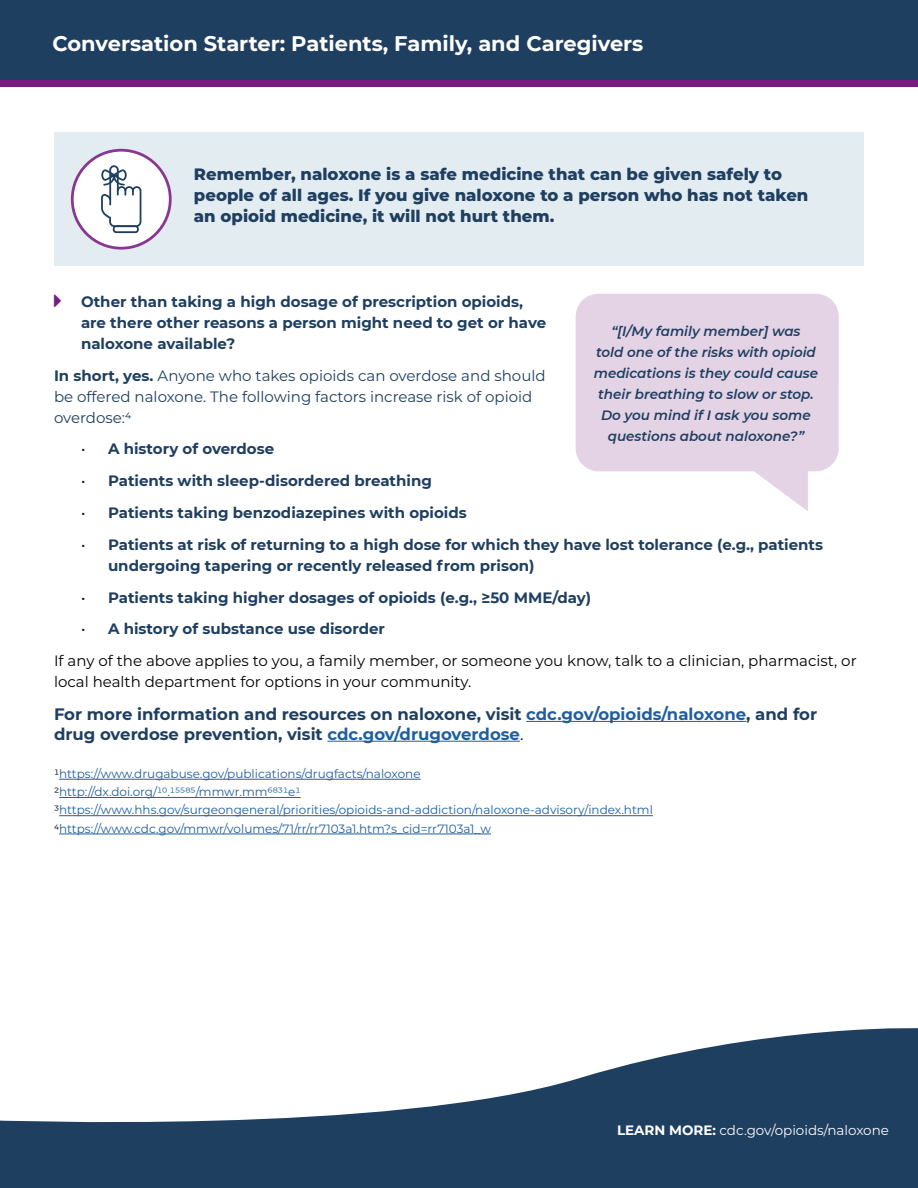
<style>
.page{position:relative;width:918px;height:1188px;background:#fff}
.page>*{position:absolute;margin:0;border:0;box-sizing:border-box;transform-origin:0 0}
.t1{font:700 21px "Montserrat";color:#fff}
.t2{font:800 16.5px/21px "Montserrat";color:#1f3f61}
.t3{font:700 16.5px/19.8px "Montserrat";color:#1f3f61}
.t4{font:700 15px/21px "Montserrat";color:#1f3f61}
.t5{font:15px/21px "Montserrat";color:#000}
.t6{font:15px/21px "Montserrat";color:#1f3f61}
.t7{font:15px "Arrowstfb";color:#781d7e}
.t8{font:italic 600 13.5px/21px "Montserrat";color:#1f3f61;text-align:center}
.t9{font:13.5px "Montserrat";color:#fafbfd}
.t10{font:12px/18.3px "Montserrat";color:#215e9e}
.s1{font-weight:700}
.s2{font-weight:400;color:#000}
.s3{color:#215e9e}
.s4{color:#000}
.s5{font-weight:700;color:#fff}
</style>
<div class="page">
<div style="left:0;top:0;width:918px;height:80px;background:#1f3f61"></div>
<div style="left:0;top:80px;width:918px;height:7px;background:#781d7e"></div>
<div style="left:54px;top:132px;width:810px;height:133px;background:#e3ecf1"></div>
<div style="left:72px;top:150px;width:98px;height:98px;background:#fff;border-radius:50%"></div>
<svg style="left:101px;top:165px;width:40px;height:68px"></svg>
<div style="left:71px;top:149px;width:101px;height:101px;border:3px solid #893793;border-radius:50%"></div>
<svg style="left:0;top:1028px;width:918px;height:160px;fill:#1f3f61"></svg>
<hr style="left:526px;top:721px;width:220px;height:1px;background:#215e9e">
<hr style="left:327px;top:741px;width:193px;height:1px;background:#215e9e">
<hr style="left:59px;top:779px;width:362px;height:1px;background:#215e9e">
<hr style="left:59px;top:797px;width:242px;height:1px;background:#215e9e">
<hr style="left:59px;top:815px;width:594px;height:1px;background:#215e9e">
<hr style="left:59px;top:834px;width:432px;height:1px;background:#215e9e">
<svg style="left:576px;top:294px;width:263px;height:217px;fill:#e4d2e5"></svg>
<h1 class="t1" style="left:52px;top:29px;width:592px">Conversation Starter: Patients, Family, and Caregivers</h1>
<h2 class="t2" style="left:194px;top:163px;width:616px">Remember, naloxone is a safe medicine that can be given safely to people of all ages. If you give naloxone to a person who has not taken an opioid medicine, it will not hurt them.</h2>
<p class="t7" style="left:54px;top:294px;width:10px">n</p>
<p class="t4" style="left:81px;top:290px;width:467px">Other than taking a high dosage of prescription opioids, are there other reasons a person might need to get or have naloxone available?</p>
<p class="t6" style="left:54px;top:364px;width:493px"><span class="s1">In short, yes.</span> Anyone who takes opioids can overdose and should be offered naloxone. The following factors increase risk of opioid overdose:4</p>
<p class="t4" style="left:81px;top:438px;width:195px"><span class="s2">•</span> A history of overdose</p>
<p class="t4" style="left:81px;top:470px;width:352px"><span class="s2">•</span> Patients with sleep-disordered breathing</p>
<p class="t4" style="left:81px;top:501px;width:387px"><span class="s2">•</span> Patients taking benzodiazepines with opioids</p>
<p class="t4" style="left:108px;top:533px;width:717px;text-indent:-27px"><span class="s2">•</span> Patients at risk of returning to a high dose for which they have lost tolerance (e.g., patients undergoing tapering or recently released from prison)</p>
<p class="t4" style="left:81px;top:586px;width:512px"><span class="s2">•</span> Patients taking higher dosages of opioids (e.g., ≥50 MME/day)</p>
<p class="t4" style="left:81px;top:618px;width:306px"><span class="s2">•</span> A history of substance use disorder</p>
<p class="t5" style="left:54px;top:650px;width:804px">If any of the above applies to you, a family member, or someone you know, talk to a clinician, pharmacist, or local health department for options in your community.</p>
<h2 class="t3" style="left:54px;top:704px;width:765px">For more information and resources on naloxone, visit <span class="s3">cdc.gov/opioids/naloxone</span>, and for drug overdose prevention, visit <span class="s3">cdc.gov/drugoverdose</span><span class="s2">.</span></h2>
<p class="t10" style="left:54px;top:764px;width:600px"><span class="s4">1</span>https://www.drugabuse.gov/publications/drugfacts/naloxone <span class="s4">2</span>http://dx.doi.org/10.15585/mmwr.mm6831e1<br><span class="s4">3</span>https://www.hhs.gov/surgeongeneral/priorities/opioids-and-addiction/naloxone-advisory/index.html <span class="s4">4</span>https://www.cdc.gov/mmwr/volumes/71/rr/rr7103a1.htm?s_cid=rr7103a1_w</p>
<p class="t8" style="left:594px;top:320px;width:226px">“[I/My family member] was<br>told one of the risks with opioid medications is they could cause their breathing to slow or stop.<br>Do you mind if I ask you some questions about naloxone?”</p>
<p class="t9" style="left:617px;top:1121px;width:274px"><span class="s5">LEARN MORE:</span> cdc.gov/opioids/naloxone</p>
</div>
